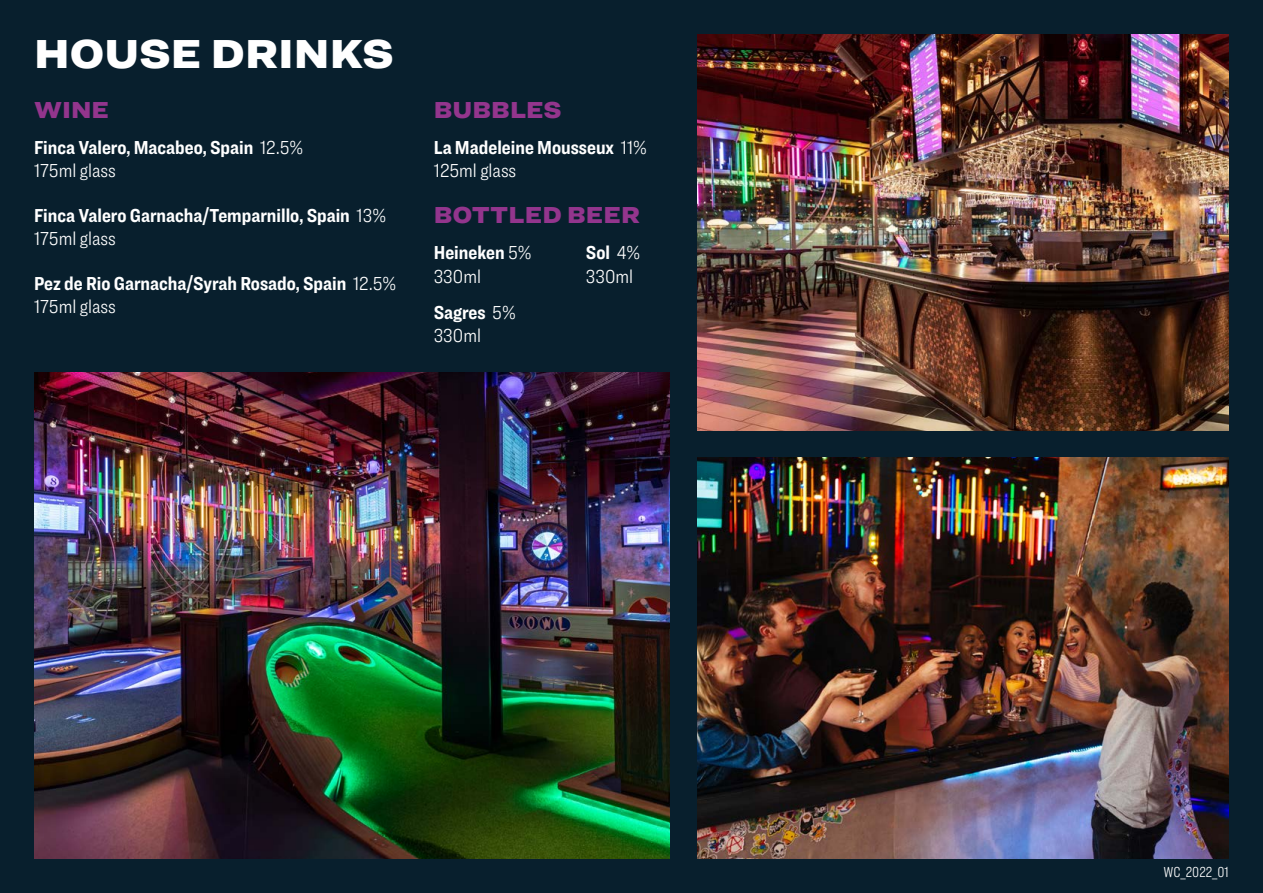
<style>
.page{position:relative;width:1263px;height:893px;background:#081f2d}
.page>*{position:absolute;margin:0;border:0;box-sizing:border-box;transform-origin:0 0}
.t1{font:900 42px "Ringside Wide";color:#fff}
.t2{font:900 24px "Ringside Wide";color:#93358d}
.t3{font:700 19.5px/23.4px "Ringside Condensed";color:#fff}
.t4{font:300 19.5px/23.4px "Ringside Condensed";color:#fff}
.t5{font:300 15px "Ringside Compressed";color:#fff}
.s1{font-weight:300}
.s2{font-weight:700}
</style>
<div class="page">
<img style="left:697px;top:457px;width:532px;height:402px">
<img style="left:34px;top:372px;width:636px;height:487px">
<img style="left:697px;top:34px;width:532px;height:396px">
<h1 class="t1" style="left:34px;top:21px;width:361px">HOUSE DRINKS</h1>
<p class="t2" style="left:34px;top:91px;width:77px">WINE</p>
<p class="t3" style="left:34px;top:135px;width:271px">Finca Valero, Macabeo, Spain <span class="s1">12.5%<br>175ml glass</span></p>
<p class="t3" style="left:34px;top:203px;width:354px">Finca Valero Garnacha/Temparnillo, Spain <span class="s1">13%<br>175ml glass</span></p>
<p class="t3" style="left:34px;top:271px;width:364px">Pez de Rio Garnacha/Syrah Rosado, Spain <span class="s1">12.5%<br>175ml glass</span></p>
<p class="t2" style="left:434px;top:91px;width:129px">BUBBLES</p>
<p class="t3" style="left:434px;top:135px;width:215px">La Madeleine Mousseux <span class="s1">11%<br>125ml glass</span></p>
<p class="t2" style="left:434px;top:196px;width:208px">BOTTLED BEER</p>
<p class="t3" style="left:434px;top:240px;width:99px">Heineken <span class="s1">5%<br>330ml</span></p>
<p class="t4" style="left:434px;top:300px;width:84px"><span class="s2">Sagres</span> 5%<br>330ml</p>
<p class="t4" style="left:586px;top:241px;width:56px"><span class="s2">Sol</span> 4%<br>330ml</p>
<p class="t5" style="left:1163px;top:863px;width:67px">WC_2022_01</p>
</div>
